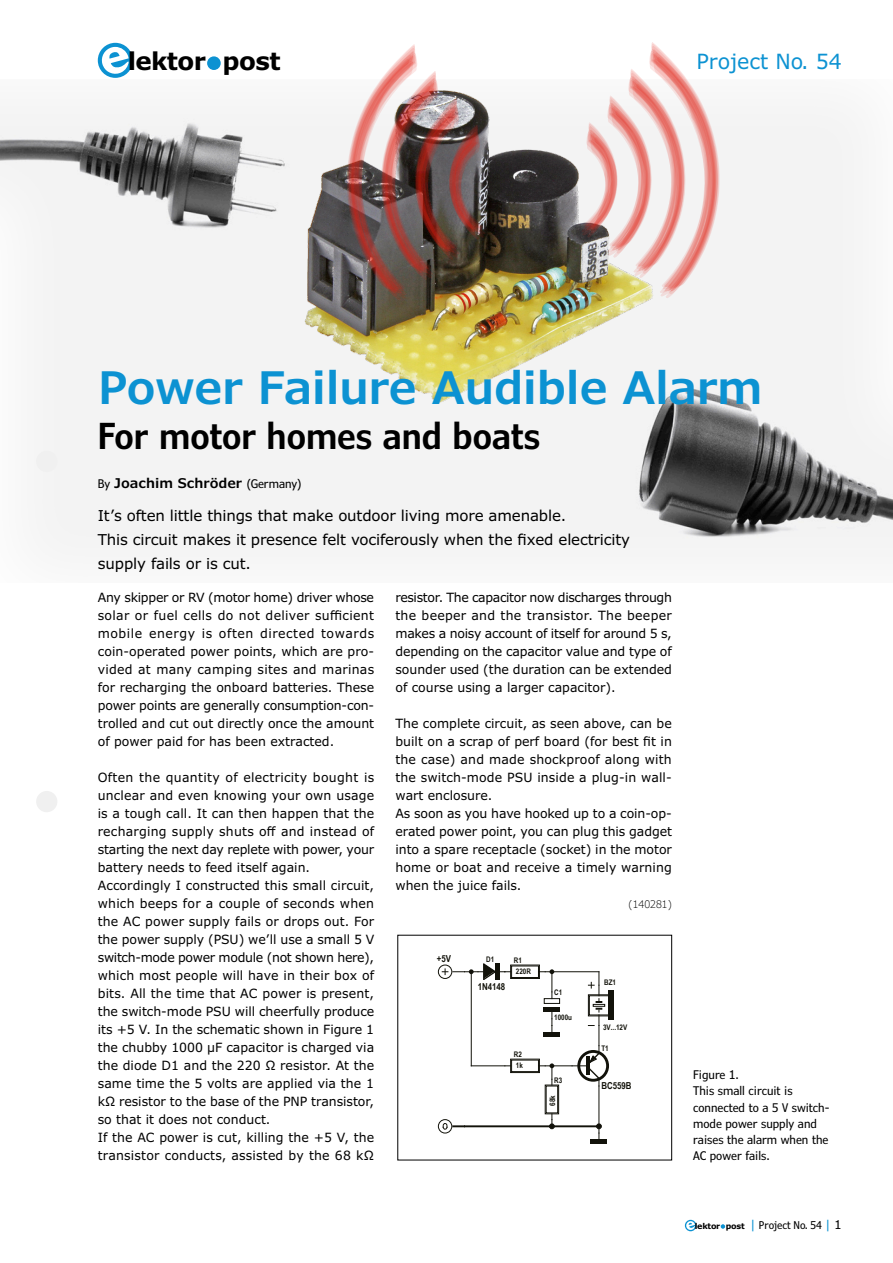
<style>
.page{position:relative;width:893px;height:1263px;background:#fff}
.page>*{position:absolute;margin:0;border:0;box-sizing:border-box;transform-origin:0 0}
.t1{font:600 45px "Verdana Pro";letter-spacing:-.01em;color:#0c92d2}
.subtitle{font:600 condensed 36px "Verdana Pro";color:#000}
.t2{font:700 24.6px "Verdana Pro";letter-spacing:-.025em;color:#000}
.t3{font:21px "Verdana Pro";color:#0c92d2}
.summary{font:15px "Verdana Pro";letter-spacing:-.01em;color:#000}
.author{font:600 13.5px "Verdana Pro";color:#000}
.bodytext{font:12.75px/18px "Verdana Pro";color:#000;text-align:justify}
.t4{font:condensed 12px/16.2px "Verdana Pro";color:#000}
.t5{font:condensed 10.8px "Verdana Pro";color:#000}
.article_number{font:300 10.5px "Verdana Pro";color:#000}
.t6{font:700 9.6px "Arial Narrow";color:#12120a}
.t7{font:700 8.1px "Verdana Pro";letter-spacing:-.025em;color:#000}
.t8{font:700 7.65px/11.6px "Arial Narrow";color:#12120a}
.s1{font-weight:400;font-stretch:condensed;font-size:12px}
.s2{font-stretch:normal;font-size:12.15px;color:#0c92d2}
.s3{font-stretch:normal;font-size:12.15px}
</style>
<div class="page">
<img style="left:0;top:114px;width:893px;height:434px">
<div style="left:36px;top:791px;width:21px;height:21px;background:#f0f0f0;border-radius:50%"></div>
<svg style="left:685px;top:1220px;width:11px;height:11px"></svg>
<svg style="left:686px;top:1221px;width:9px;height:9px"></svg>
<svg style="left:721px;top:1224px;width:4px;height:5px"></svg>
<svg style="left:98px;top:43px;width:35px;height:35px"></svg>
<svg style="left:100px;top:47px;width:29px;height:27px"></svg>
<div style="left:207px;top:56px;width:14px;height:14px;background:#0c92d2;border-radius:50%"></div>
<div style="left:36px;top:451px;width:21px;height:21px;background:#f0f0f0;border-radius:50%"></div>
<img style="left:298px;top:107px;width:363px;height:303px">
<div style="left:510px;top:964px;width:30px;height:15px;border:1px solid #12120a"></div>
<div style="left:510px;top:1059px;width:30px;height:14px;border:1px solid #12120a"></div>
<div style="left:545px;top:1084px;width:14px;height:30px;border:1px solid #12120a"></div>
<div style="left:577px;top:1050px;width:32px;height:32px;border:3px solid #12120a;border-radius:50%"></div>
<div style="left:588px;top:994px;width:22px;height:22px;border:1px solid #12120a"></div>
<div style="left:608px;top:990px;width:6px;height:30px;background:#12120a"></div>
<div style="left:591px;top:1139px;width:16px;height:5px;background:#12120a"></div>
<div style="left:438px;top:964px;width:14px;height:15px;border:1px solid #12120a;border-radius:50%"></div>
<div style="left:438px;top:1119px;width:14px;height:14px;border:1px solid #12120a;border-radius:50%"></div>
<svg style="left:442px;top:1122px;width:23px;height:8px"></svg>
<hr style="left:471px;top:1065px;width:34px;height:1px;background:#12120a">
<hr style="left:471px;top:971px;width:1px;height:95px;background:#12120a">
<svg style="left:442px;top:963px;width:69px;height:17px"></svg>
<svg style="left:538px;top:969px;width:67px;height:117px"></svg>
<hr style="left:598px;top:1085px;width:1px;height:42px;background:#12120a">
<hr style="left:551px;top:1125px;width:48px;height:2px;background:#12120a">
<hr style="left:464px;top:1125px;width:88px;height:2px;background:#12120a">
<svg style="left:596px;top:1123px;width:6px;height:16px"></svg>
<svg style="left:549px;top:1113px;width:6px;height:16px"></svg>
<svg style="left:581px;top:42px;width:140px;height:256px"></svg>
<img style="left:345px;top:44px;width:140px;height:257px">
<h3 class="t2" style="left:128px;top:45px;width:154px">lektor post</h3>
<h3 class="t3" style="left:696px;top:48px;width:147px">Project No. 54</h3>
<p class="t1" style="left:98px;top:359px;width:666px">Power Failure Audible Alarm</p>
<p class="subtitle" style="left:98px;top:412px;width:444px">For motor homes and boats</p>
<p class="author" style="left:98px;top:474px;width:205px"><span class="s1">By</span> Joachim Schröder <span class="s1">(Germany)</span></p>
<p class="summary" style="left:98px;top:506px;width:470px">It’s often little things that make outdoor living more amenable.</p>
<p class="summary" style="left:98px;top:530px;width:534px">This circuit makes it presence felt vociferously when the fixed electricity</p>
<p class="summary" style="left:98px;top:554px;width:155px">supply fails or is cut.</p>
<p class="bodytext" style="left:98px;top:589px;width:278px">Any skipper or RV (motor home) driver whose solar or fuel cells do not deliver sufficient mobile energy is often directed towards coin-operated power points, which are pro&shy;vided at many camping sites and marinas for recharging the onboard batteries. These power points are generally consumption-con&shy;trolled and cut out directly once the amount of power paid for has been extracted.</p>
<p class="bodytext" style="left:98px;top:769px;width:278px">Often the quantity of electricity bought is unclear and even knowing your own usage is a tough call. It can then happen that the recharging supply shuts off and instead of starting the next day replete with power, your battery needs to feed itself again.</p>
<p class="bodytext" style="left:98px;top:877px;width:278px">Accordingly I constructed this small circuit, which beeps for a couple of seconds when the AC power supply fails or drops out. For the power supply (PSU) we’ll use a small 5 V switch-mode power module (not shown here), which most people will have in their box of bits. All the time that AC power is present, the switch-mode PSU will cheerfully produce its +5 V. In the schematic shown in Figure 1 the chubby 1000 µF capacitor is charged via the diode D1 and the 220 Ω resistor. At the same time the 5 volts are applied via the 1 kΩ resistor to the base of the PNP transistor, so that it does not conduct.</p>
<p class="bodytext" style="left:98px;top:1129px;width:278px">If the AC power is cut, killing the +5 V, the transistor conducts, assisted by the 68 kΩ</p>
<p class="bodytext" style="left:395px;top:589px;width:278px">resistor. The capacitor now discharges through the beeper and the transistor. The beeper makes a noisy account of itself for around 5 s, depending on the capacitor value and type of sounder used (the duration can be extended of course using a larger capacitor).</p>
<p class="bodytext" style="left:395px;top:715px;width:278px">The complete circuit, as seen above, can be built on a scrap of perf board (for best fit in the case) and made shockproof along with the switch-mode PSU inside a plug-in wall&shy;wart enclosure.</p>
<p class="bodytext" style="left:395px;top:805px;width:278px">As soon as you have hooked up to a coin-op&shy;erated power point, you can plug this gadget into a spare receptacle (socket) in the motor home or boat and receive a timely warning when the juice fails.</p>
<p class="article_number" style="left:629px;top:898px;width:45px">(140281)</p>
<p class="t6" style="left:437px;top:951px;width:16px">+5V</p>
<p class="t8" style="left:486px;top:953px;width:10px">D1</p>
<p class="t8" style="left:514px;top:954px;width:18px">R1<br>220R</p>
<p class="t6" style="left:478px;top:979px;width:29px">1N4148</p>
<p class="t8" style="left:514px;top:1048px;width:10px">R2<br>1k</p>
<p class="t8" style="left:554px;top:986px;width:10px">C1</p>
<p class="t8" style="left:554px;top:1011px;width:19px">1000u</p>
<p class="t8" style="left:554px;top:1074px;width:10px">R3</p>
<p class="t8" style="left:546px;top:1106px;width:12px;rotate:-90deg">68k</p>
<p class="t8" style="left:604px;top:976px;width:13px">BZ1</p>
<p class="t8" style="left:603px;top:1021px;width:26px">3V...12V</p>
<p class="t8" style="left:601px;top:1042px;width:9px">T1</p>
<p class="t6" style="left:601px;top:1079px;width:32px">BC559B</p>
<p class="t4" style="left:693px;top:1067px;width:47px">Figure 1.</p>
<p class="t4" style="left:693px;top:1083px;width:138px">This small circuit is connected to a 5 V switch&shy;mode power supply and raises the alarm when the<br>AC power fails.</p>
<p class="t7" style="left:695px;top:1220px;width:52px">lektor post</p>
<p class="t5" style="left:750px;top:1218px;width:93px"><span class="s2">|</span> Project No. 54 <span class="s2">|</span> <span class="s3">1</span></p>
</div>
